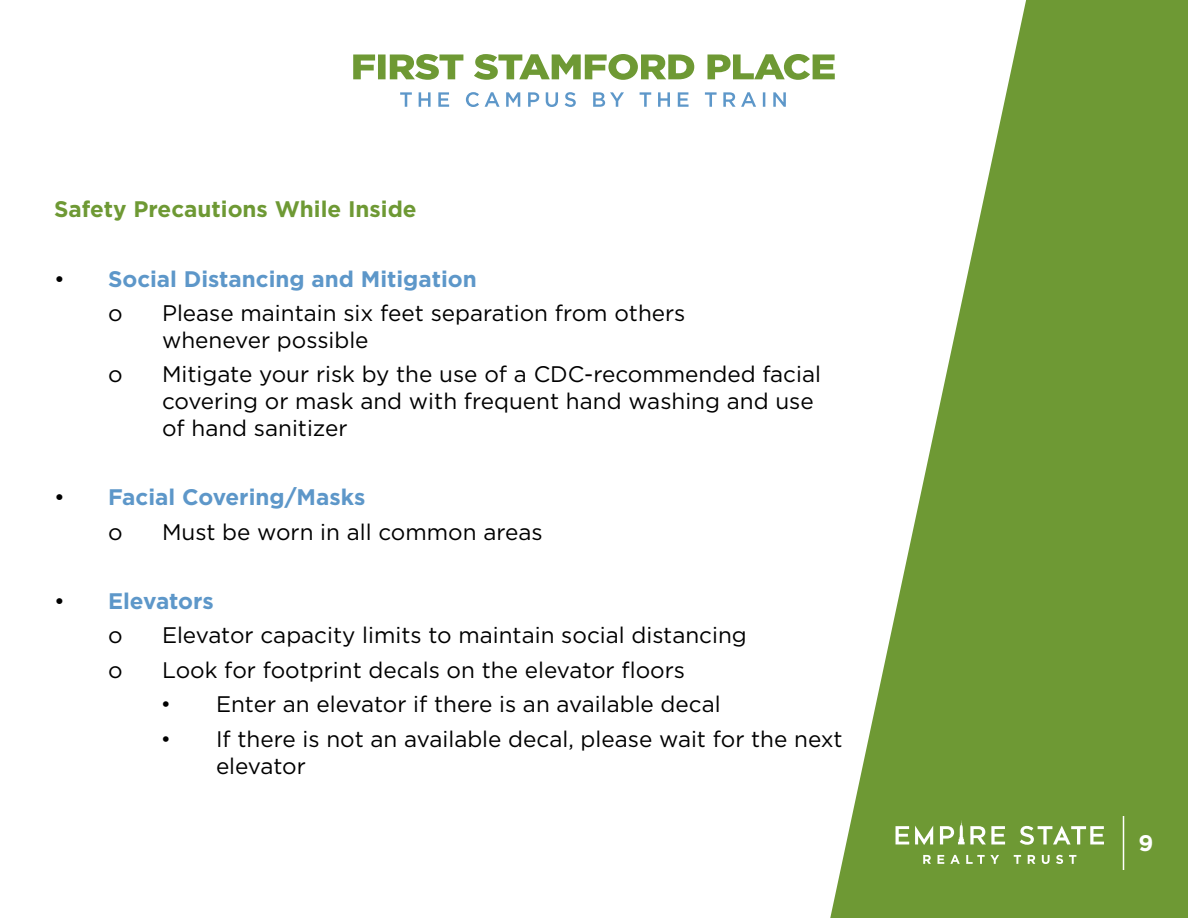
<style>
.page{position:relative;width:1188px;height:918px;background:#fff}
.page>*{position:absolute;margin:0;border:0;box-sizing:border-box;transform-origin:0 0}
.t1{font:22.5px/27px "Gotham";color:#000}
.t2{font:700 22.5px/34.5px "Gotham";color:#5d97c9}
.t3{font:700 22.5px "Gotham";color:#6e9934}
.t4{font:700 22.5px "Gotham";color:#fff}
.s1{font-weight:400;color:#000}
.s2{font-family:"Dax Condensed";font-weight:500}
</style>
<div class="page">
<svg style="left:353px;top:54px;width:477px;height:26px"></svg>
<svg style="left:400px;top:92px;width:386px;height:15px"></svg>
<svg style="left:830px;top:0;width:358px;height:918px;fill:#6e9934"></svg>
<svg style="left:923px;top:855px;width:8px;height:9px"></svg>
<svg style="left:938px;top:855px;width:6px;height:9px"></svg>
<svg style="left:950px;top:855px;width:10px;height:9px"></svg>
<svg style="left:966px;top:855px;width:33px;height:9px"></svg>
<svg style="left:1014px;top:855px;width:7px;height:9px"></svg>
<svg style="left:1028px;top:855px;width:7px;height:9px"></svg>
<svg style="left:1042px;top:855px;width:8px;height:9px"></svg>
<svg style="left:1056px;top:855px;width:7px;height:9px"></svg>
<svg style="left:1069px;top:855px;width:7px;height:9px"></svg>
<svg style="left:896px;top:826px;width:13px;height:18px"></svg>
<svg style="left:915px;top:826px;width:18px;height:19px"></svg>
<svg style="left:1020px;top:826px;width:84px;height:19px"></svg>
<svg style="left:940px;top:820px;width:65px;height:24px"></svg>
<hr style="left:1123px;top:816px;width:1px;height:54px;background:#fff">
<p class="t3" style="left:54px;top:197px;width:364px">Safety Precautions While Inside</p>
<p class="t2" style="left:108px;top:261px;width:370px;text-indent:-54px"><span class="s1">•</span> Social Distancing and Mitigation <span class="s1">o</span></p>
<p class="t1" style="left:162px;top:299px;width:525px">Please maintain six feet separation from others whenever possible</p>
<p class="t1" style="left:108px;top:361px;width:16px">o</p>
<p class="t1" style="left:162px;top:361px;width:661px">Mitigate your risk by the use of a CDC-recommended facial covering or mask and with frequent hand washing and use of hand sanitizer</p>
<p class="t2" style="left:108px;top:480px;width:259px;text-indent:-54px"><span class="s1">•</span> Facial Covering/Masks <span class="s1">o</span></p>
<p class="t1" style="left:162px;top:518px;width:382px">Must be worn in all common areas</p>
<p class="t2" style="left:108px;top:583px;width:107px;text-indent:-54px"><span class="s1">•</span> Elevators <span class="s1">o</span></p>
<p class="t1" style="left:162px;top:622px;width:586px">Elevator capacity limits to maintain social distancing</p>
<p class="t1" style="left:108px;top:656px;width:16px">o</p>
<p class="t1" style="left:162px;top:656px;width:525px">Look for footprint decals on the elevator floors</p>
<p class="t1" style="left:162px;top:691px;width:560px"><span class="s2">•</span> Enter an elevator if there is an available decal</p>
<p class="t1" style="left:216px;top:725px;width:628px;text-indent:-54px"><span class="s2">•</span> If there is not an available decal, please wait for the next elevator</p>
<p class="t4" style="left:1139px;top:830px;width:16px">9</p>
</div>
